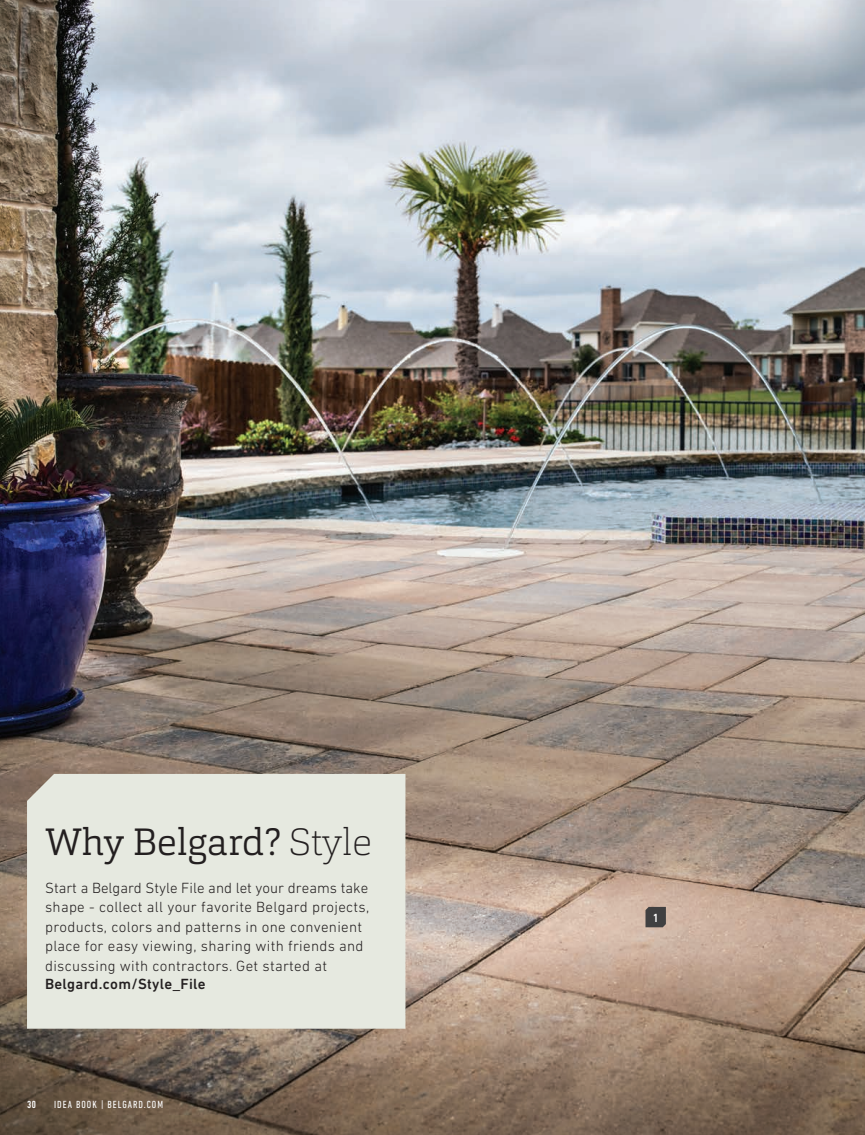
<style>
.page{position:relative;width:865px;height:1135px;background:#fff}
.page>*{position:absolute;margin:0;border:0;box-sizing:border-box;transform-origin:0 0}
.t1{font:300 37.5px "Cargan";color:#231f20}
.t2{font:300 15px/19.5px "DIN Next W1 G";letter-spacing:.02em;color:#231f20}
.t3{font:500 15px "DIN Next W1 G";letter-spacing:.02em;color:#231f20}
.t4{font:500 12px "DIN Next LT Pro";color:#fff}
.t5{font:condensed 10.5px "DIN Next LT Pro";letter-spacing:.1em;color:#fff}
.t6{font:500 condensed 10.5px "DIN Next LT Pro";color:#fff}
.s1{font-weight:100}
</style>
<div class="page">
<img style="left:0;top:0;width:864px;height:1134px">
<svg style="left:645px;top:906px;width:20px;height:21px"></svg>
<div style="left:27px;top:773px;width:378px;height:255px;background:#e6e9e0"></div>
<h1 class="t1" style="left:45px;top:818px;width:328px">Why Belgard? <span class="s1">Style</span></h1>
<p class="t2" style="left:45px;top:877px;width:325px">Start a Belgard Style File and let your dreams take shape - collect all your favorite Belgard projects, products, colors and patterns in one convenient place for easy viewing, sharing with friends and discussing with contractors. Get started at</p>
<p class="t3" style="left:45px;top:974px;width:162px">Belgard.com/Style_File</p>
<p class="t6" style="left:27px;top:1098px;width:10px">30</p>
<p class="t5" style="left:54px;top:1098px;width:110px">IDEA BOOK | BELGARD.COM</p>
<p class="t4" style="left:652px;top:910px;width:8px">1</p>
</div>
